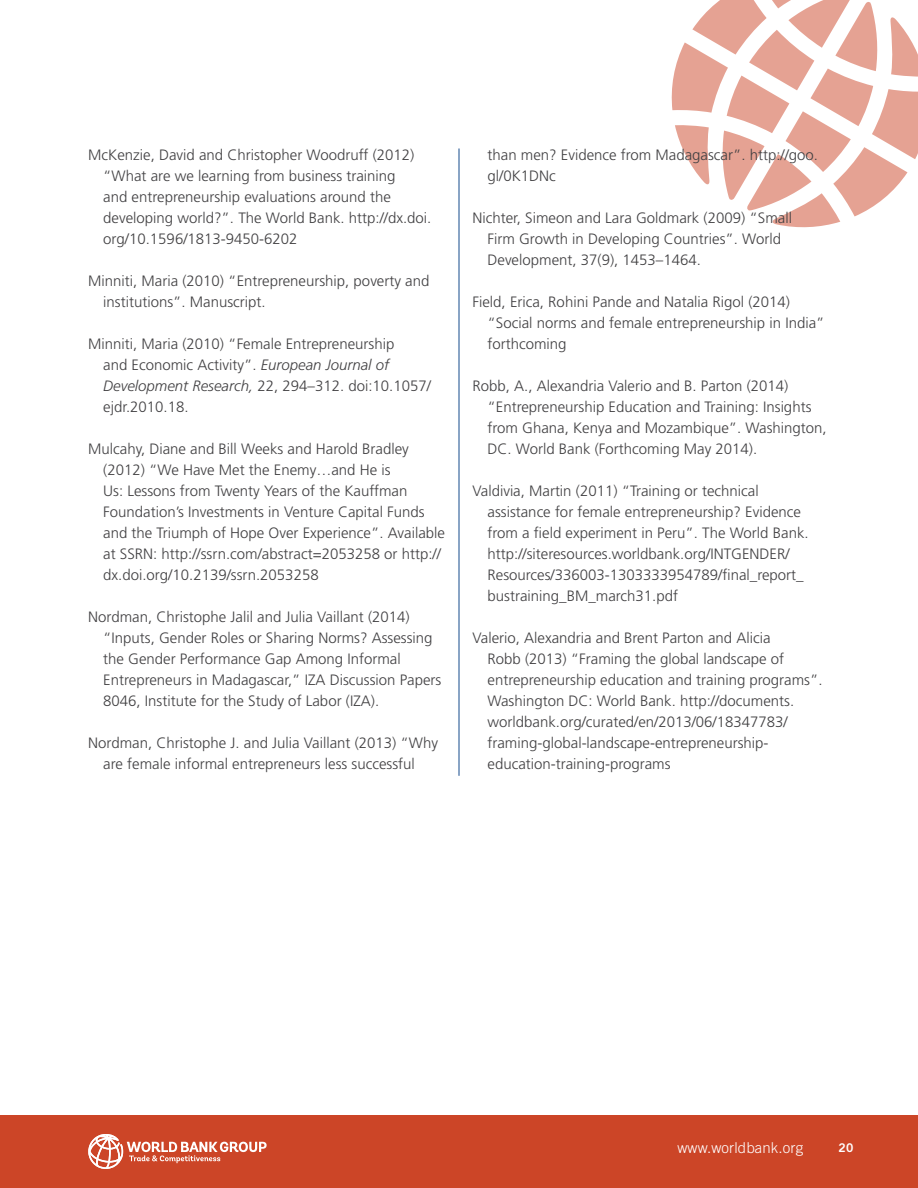
<style>
.page{position:relative;width:918px;height:1188px;background:#fff}
.page>*{position:absolute;margin:0;border:0;box-sizing:border-box;transform-origin:0 0}
.t1{font:300 15px/21px "Frutiger";color:#414042}
.t2{font:300 15px "Trade Gothic";letter-spacing:.01em;color:#fff}
.t3{font:12px "Trade Gothic Bold Two";color:#fff}
.s1{font-style:italic}
</style>
<div class="page">
<svg style="left:671px;top:0;width:247px;height:228px"></svg>
<div style="left:0;top:1115px;width:918px;height:73px;background:#cc4527"></div>
<svg style="left:88px;top:1134px;width:179px;height:35px"></svg>
<hr style="left:459px;top:148px;width:1px;height:628px;background:#144a8c">
<p class="t1" style="left:103px;top:144px;width:330px;text-indent:-15px">McKenzie, David and Christopher Woodruff (2012) “What are we learning from business training<br>and entrepreneurship evaluations around the developing world?”. The World Bank. http://dx.doi. org/10.1596/1813-9450-6202</p>
<p class="t1" style="left:103px;top:270px;width:328px;text-indent:-15px">Minniti, Maria (2010) “Entrepreneurship, poverty and institutions”. Manuscript.</p>
<p class="t1" style="left:103px;top:333px;width:329px;text-indent:-15px">Minniti, Maria (2010) “Female Entrepreneurship<br>and Economic Activity”. <span class="s1">European Journal of Development Research,</span> 22, 294–312. doi:10.1057/ ejdr.2010.18.</p>
<p class="t1" style="left:103px;top:438px;width:343px;text-indent:-15px">Mulcahy, Diane and Bill Weeks and Harold Bradley (2012) “We Have Met the Enemy…and He is<br>Us: Lessons from Twenty Years of the Kauffman Foundation’s Investments in Venture Capital Funds and the Triumph of Hope Over Experience”. Available at SSRN: http://ssrn.com/abstract=2053258 or http:// dx.doi.org/10.2139/ssrn.2053258</p>
<p class="t1" style="left:103px;top:606px;width:340px;text-indent:-15px">Nordman, Christophe Jalil and Julia Vaillant (2014) “Inputs, Gender Roles or Sharing Norms? Assessing the Gender Performance Gap Among Informal Entrepreneurs in Madagascar,” IZA Discussion Papers 8046, Institute for the Study of Labor (IZA).</p>
<p class="t1" style="left:88px;top:732px;width:351px;text-align:center">Nordman, Christophe J. and Julia Vaillant (2013) “Why are female informal entrepreneurs less successful</p>
<p class="t1" style="left:488px;top:145px;width:332px">than men? Evidence from Madagascar”. http://goo. gl/0K1DNc</p>
<p class="t1" style="left:488px;top:208px;width:306px;text-indent:-15px">Nichter, Simeon and Lara Goldmark (2009) “Small<br>Firm Growth in Developing Countries”. World<br>Development, 37(9), 1453–1464.</p>
<p class="t1" style="left:488px;top:292px;width:339px;text-indent:-15px">Field, Erica, Rohini Pande and Natalia Rigol (2014) “Social norms and female entrepreneurship in India” forthcoming</p>
<p class="t1" style="left:488px;top:376px;width:341px;text-indent:-15px">Robb, A., Alexandria Valerio and B. Parton (2014) “Entrepreneurship Education and Training: Insights from Ghana, Kenya and Mozambique”. Washington, DC. World Bank (Forthcoming May 2014).</p>
<p class="t1" style="left:488px;top:481px;width:323px;text-indent:-15px">Valdivia, Martin (2011) “Training or technical assistance for female entrepreneurship? Evidence from a field experiment in Peru”. The World Bank. http://siteresources.worldbank.org/INTGENDER/ Resources/336003-1303333954789/final_report_ bustraining_BM_march31.pdf</p>
<p class="t1" style="left:488px;top:628px;width:337px;text-indent:-15px">Valerio, Alexandria and Brent Parton and Alicia<br>Robb (2013) “Framing the global landscape of entrepreneurship education and training programs”.<br>Washington DC: World Bank. http://documents. worldbank.org/curated/en/2013/06/18347783/ framing-global-landscape-entrepreneurship&shy;education-training-programs</p>
<p class="t2" style="left:677px;top:1139px;width:127px">www.worldbank.org</p>
<p class="t3" style="left:839px;top:1141px;width:16px">20</p>
</div>
